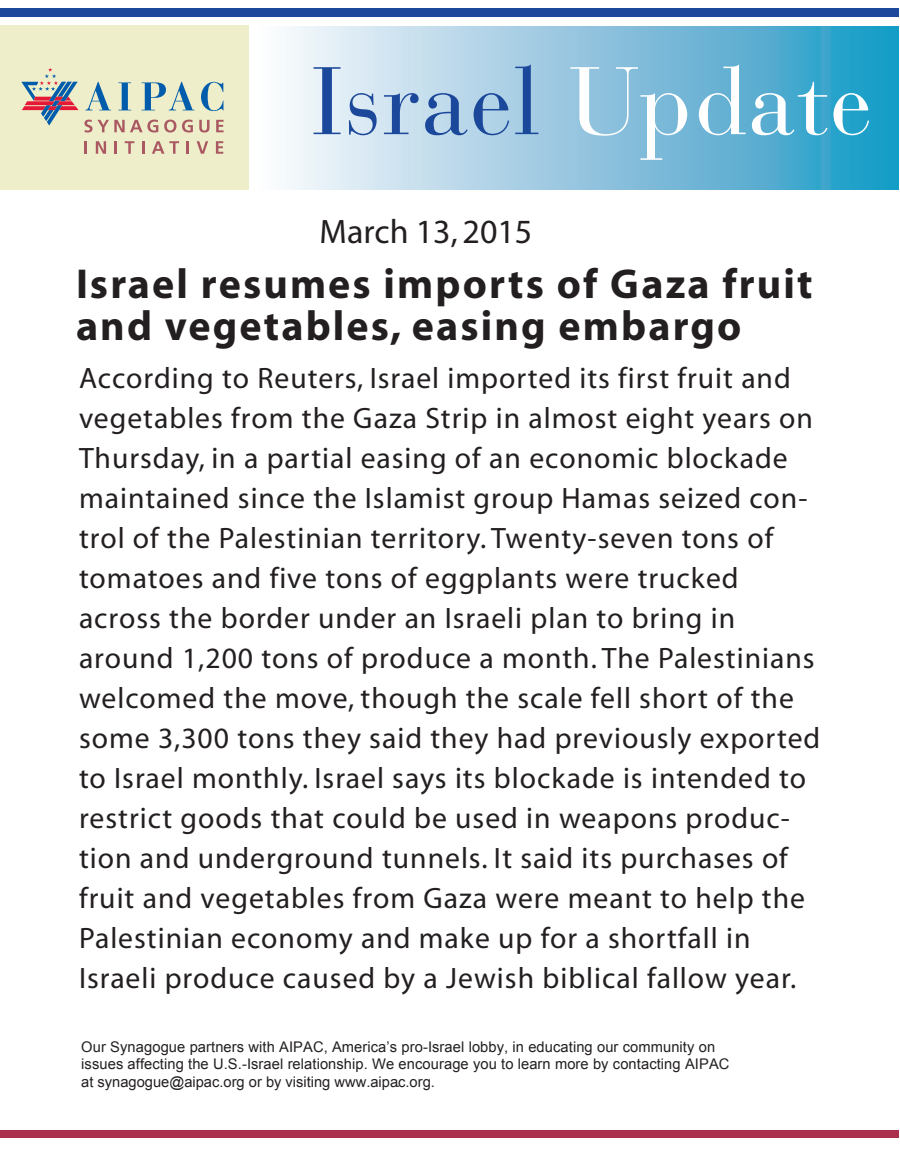
<style>
.page{position:relative;width:900px;height:1150px;background:#fff}
.page>*{position:absolute;margin:0;border:0;box-sizing:border-box;transform-origin:0 0}
.t1{font:95px "Bauer Bodoni";letter-spacing:.015em;color:#1b489a}
.t2{font:700 42px/42px "Myriad";letter-spacing:.05em;color:#231f20}
.t3{font:34px "Myriad";color:#231f20}
.t4{font:29.6px/40px "Myriad";letter-spacing:.035em;color:#231f20}
.t5{font:14.6px/17.6px "Arial";letter-spacing:.005em;color:#231f20}
.s1{color:#fff}
</style>
<div class="page">
<div style="left:0;top:25px;width:249px;height:164px;background:#eeeeca"></div>
<svg style="left:285px;top:26px;width:614px;height:163px;background:#8cc5de"></svg>
<div style="left:0;top:8px;width:899px;height:8px;background:#1b489a"></div>
<svg style="left:21px;top:68px;width:203px;height:65px"></svg>
<svg style="left:85px;top:141px;width:2px;height:13px"></svg>
<svg style="left:96px;top:141px;width:10px;height:13px"></svg>
<svg style="left:115px;top:141px;width:2px;height:13px"></svg>
<svg style="left:125px;top:141px;width:9px;height:13px"></svg>
<svg style="left:142px;top:141px;width:2px;height:13px"></svg>
<svg style="left:152px;top:141px;width:27px;height:13px"></svg>
<svg style="left:187px;top:141px;width:2px;height:13px"></svg>
<svg style="left:197px;top:141px;width:11px;height:13px"></svg>
<svg style="left:216px;top:141px;width:7px;height:13px"></svg>
<div style="left:0;top:1130px;width:899px;height:8px;background:#ab304c"></div>
<h1 class="t1" style="left:311px;top:45px;width:562px">Israel <span class="s1">Update</span></h1>
<p class="t3" style="left:320px;top:215px;width:214px">March 13, 2015</p>
<h2 class="t2" style="left:76px;top:264px;width:738px">Israel resumes imports of Gaza fruit and vegetables, easing embargo</h2>
<p class="t4" style="left:79px;top:359px;width:743px">According to Reuters, Israel imported its first fruit and vegetables from the Gaza Strip in almost eight years on Thursday, in a partial easing of an economic blockade maintained since the Islamist group Hamas seized con&shy;trol of the Palestinian territory. Twenty-seven tons of tomatoes and five tons of eggplants were trucked across the border under an Israeli plan to bring in around 1,200 tons of produce a month. The Palestinians welcomed the move, though the scale fell short of the some 3,300 tons they said they had previously exported to Israel monthly. Israel says its blockade is intended to restrict goods that could be used in weapons produc&shy;tion and underground tunnels. It said its purchases of fruit and vegetables from Gaza were meant to help the Palestinian economy and make up for a shortfall in Israeli produce caused by a Jewish biblical fallow year.</p>
<p class="t5" style="left:81px;top:1038px;width:650px">Our Synagogue partners with AIPAC, America’s pro-Israel lobby, in educating our community on issues affecting the U.S.-Israel relationship. We encourage you to learn more by contacting AIPAC at synagogue@aipac.org or by visiting www.aipac.org.</p>
<p class="t5" style="left:396px;top:1073px;width:6px">.</p>
</div>
